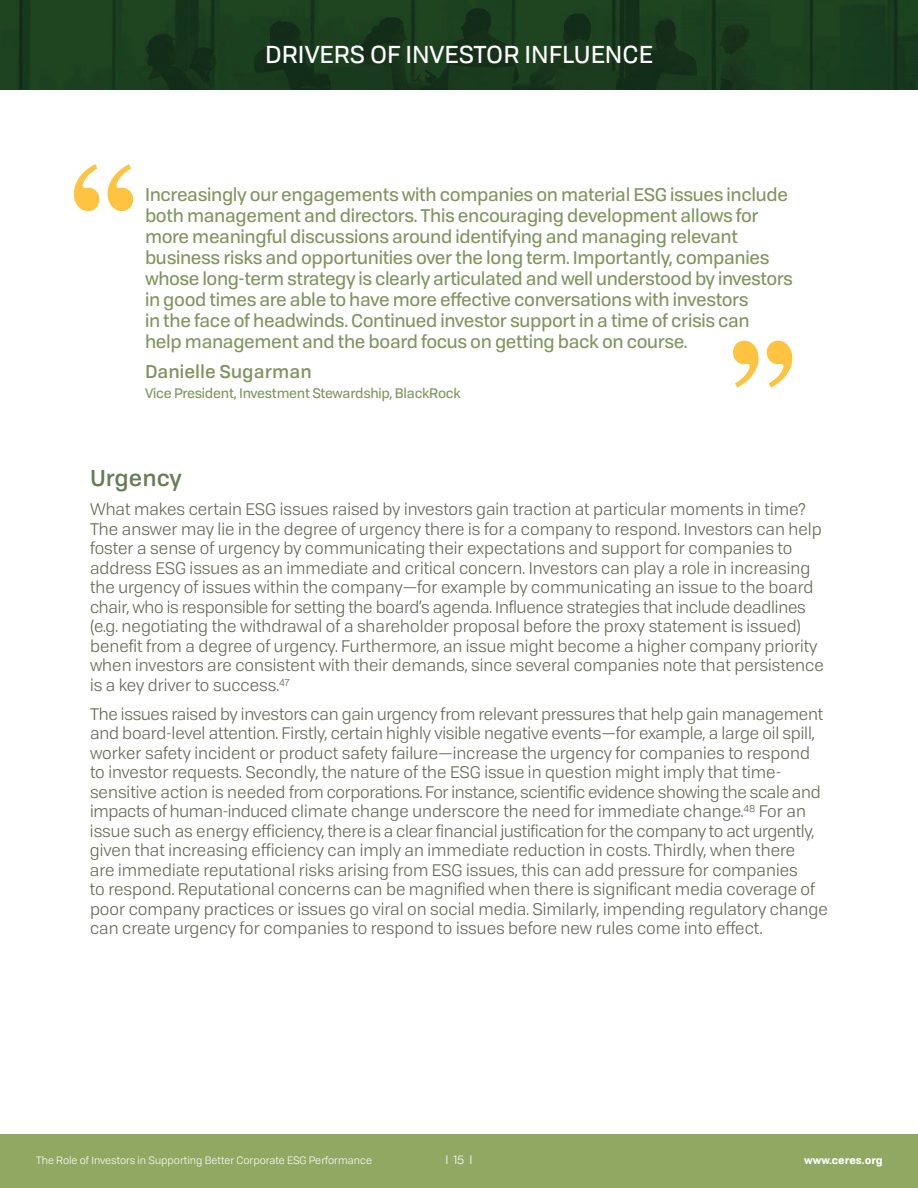
<style>
.page{position:relative;width:918px;height:1188px;background:#fff}
.page>*{position:absolute;margin:0;border:0;box-sizing:border-box;transform-origin:0 0}
.t1{font:24px "Tofino";color:#fff}
.t2{font:500 22.5px "Tofino";color:#667c52}
.t3{font:18px/21px "Tofino";letter-spacing:-.02em;color:#80945d}
.t4{font:500 18px "Tofino";color:#80945d}
.t5{font:16.5px/19.5px "Tofino";color:#636354}
.t6{font:13.5px "Tofino";letter-spacing:-.02em;color:#80945d}
.t7{font:12px "Tofino";color:#fff}
.t8{font:10.5px "Tofino";color:#fff}
.t9{font:700 10.5px "Tofino";color:#fff}
</style>
<div class="page">
<img style="left:0;top:0;width:918px;height:90px">
<div style="left:0;top:1134px;width:918px;height:54px;background:#90a862"></div>
<svg style="left:74px;top:164px;width:59px;height:47px"></svg>
<svg style="left:733px;top:341px;width:59px;height:47px"></svg>
<h1 class="t1" style="left:265px;top:41px;width:389px">DRIVERS OF INVESTOR INFLUENCE</h1>
<p class="t3" style="left:145px;top:185px;width:650px">Increasingly our engagements with companies on material ESG issues include both management and directors. This encouraging development allows for more meaningful discussions around identifying and managing relevant business risks and opportunities over the long term. Importantly, companies whose long-term strategy is clearly articulated and well understood by investors in good times are able to have more effective conversations with investors<br>in the face of headwinds. Continued investor support in a time of crisis can<br>help management and the board focus on getting back on course.</p>
<p class="t4" style="left:145px;top:362px;width:168px">Danielle Sugarman</p>
<p class="t6" style="left:145px;top:385px;width:317px">Vice President, Investment Stewardship, BlackRock</p>
<h2 class="t2" style="left:90px;top:465px;width:94px">Urgency</h2>
<p class="t5" style="left:90px;top:500px;width:735px">What makes certain ESG issues raised by investors gain traction at particular moments in time?<br>The answer may lie in the degree of urgency there is for a company to respond. Investors can help foster a sense of urgency by communicating their expectations and support for companies to address ESG issues as an immediate and critical concern. Investors can play a role in increasing the urgency of issues within the company—for example by communicating an issue to the board chair, who is responsible for setting the board’s agenda. Influence strategies that include deadlines (e.g. negotiating the withdrawal of a shareholder proposal before the proxy statement is issued) benefit from a degree of urgency. Furthermore, an issue might become a higher company priority when investors are consistent with their demands, since several companies note that persistence is a key driver to success.<sup>47</sup></p>
<p class="t5" style="left:90px;top:704px;width:739px">The issues raised by investors can gain urgency from relevant pressures that help gain management and board-level attention. Firstly, certain highly visible negative events—for example, a large oil spill, worker safety incident or product safety failure—increase the urgency for companies to respond to investor requests. Secondly, the nature of the ESG issue in question might imply that time&shy;sensitive action is needed from corporations. For instance, scientific evidence showing the scale and impacts of human-induced climate change underscore the need for immediate change.<sup>48</sup> For an issue such as energy efficiency, there is a clear financial justification for the company to act urgently, given that increasing efficiency can imply an immediate reduction in costs. Thirdly, when there<br>are immediate reputational risks arising from ESG issues, this can add pressure for companies<br>to respond. Reputational concerns can be magnified when there is significant media coverage of poor company practices or issues go viral on social media. Similarly, impending regulatory change can create urgency for companies to respond to issues before new rules come into effect.</p>
<p class="t8" style="left:36px;top:1154px;width:338px">The Role of Investors in Supporting Better Corporate ESG Performance</p>
<p class="t7" style="left:446px;top:1153px;width:28px">I15I</p>
<p class="t9" style="left:804px;top:1154px;width:80px">www.ceres.org</p>
</div>
